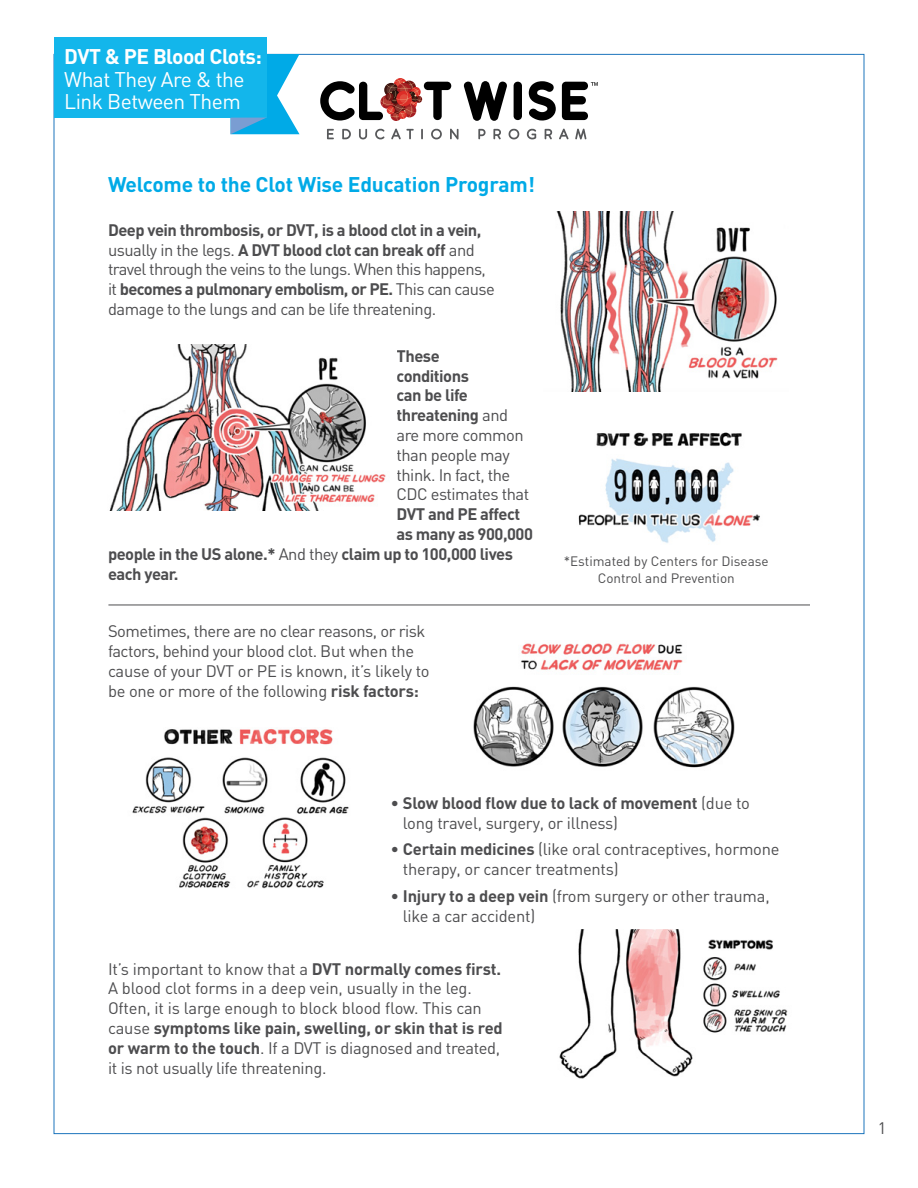
<style>
.page{position:relative;width:918px;height:1188px;background:#fff}
.page>*{position:absolute;margin:0;border:0;box-sizing:border-box;transform-origin:0 0}
.t1{font:700 21px "DIN";letter-spacing:-.01em;color:#00aae7}
.t2{font:21px/22.5px "DIN";letter-spacing:-.025em;color:#fff}
.t3{font:700 21px "DIN";letter-spacing:-.025em;color:#fff}
.t4{font:16.5px/19.8px "DIN";letter-spacing:-.02em;color:#4d4d4f}
.t5{font:16.5px/19.8px "DIN";letter-spacing:-.04em;color:#4d4d4f}
.t6{font:700 16.5px "DIN";letter-spacing:-.03em;color:#4d4d4f}
.t7{font:13.5px/16.2px "DIN";color:#4d4d4f;text-align:center}
.s1{font-weight:700}
.s2{font-weight:400}
</style>
<div class="page">
<svg style="left:327px;top:128px;width:259px;height:12px"></svg>
<svg style="left:320px;top:78px;width:278px;height:43px"></svg>
<img style="left:557px;top:212px;width:221px;height:179px">
<hr style="left:108px;top:605px;width:702px;height:1px;background:#4d4d4f">
<img style="left:109px;top:345px;width:277px;height:166px">
<img style="left:473px;top:643px;width:262px;height:125px">
<img style="left:132px;top:729px;width:217px;height:160px">
<div style="left:54px;top:37px;width:213px;height:81px;background:#13b6eb"></div>
<svg style="left:231px;top:54px;width:69px;height:80px"></svg>
<img style="left:559px;top:929px;width:229px;height:150px">
<img style="left:578px;top:432px;width:182px;height:111px">
<p class="t3" style="left:64px;top:43px;width:199px">DVT &amp; PE Blood Clots:</p>
<p class="t2" style="left:64px;top:67px;width:182px">What They Are &amp; the<br>Link Between Them</p>
<p class="t1" style="left:108px;top:171px;width:428px">Welcome to the Clot Wise Education Program!</p>
<p class="t5" style="left:108px;top:220px;width:388px"><span class="s1">Deep vein thrombosis, or DVT, is a blood clot in a vein, </span>usually in the legs. <span class="s1">A DVT blood clot can break off</span> and travel through the veins to the lungs. When this happens, it <span class="s1">becomes a pulmonary embolism, or PE.</span> This can cause damage to the lungs and can be life threatening.</p>
<p class="t4" style="left:397px;top:346px;width:134px"><span class="s1">These<br>conditions<br>can be life threatening</span> and are more common than people may think. In fact, the<br>CDC estimates that</p>
<p class="t6" style="left:397px;top:503px;width:125px">DVT and PE affect</p>
<p class="t6" style="left:397px;top:523px;width:138px">as many as 900,000</p>
<p class="t6" style="left:108px;top:543px;width:406px">people in the US alone.* <span class="s2">And they</span> claim up to 100,000 lives</p>
<p class="t6" style="left:108px;top:563px;width:72px">each year.</p>
<p class="t4" style="left:108px;top:621px;width:323px">Sometimes, there are no clear reasons, or risk factors, behind your blood clot. But when the cause of your DVT or PE is known, it’s likely to be one or more of the following <span class="s1">risk factors:</span></p>
<p class="t7" style="left:564px;top:553px;width:206px">*Estimated by Centers for Disease<br>Control and Prevention</p>
<p class="t4" style="left:403px;top:793px;width:348px;text-indent:-12px">• <span class="s1">Slow blood flow due to lack of movement</span> (due to long travel, surgery, or illness)</p>
<p class="t4" style="left:403px;top:839px;width:378px;text-indent:-12px">• <span class="s1">Certain medicines</span> (like oral contraceptives, hormone therapy, or cancer treatments)</p>
<p class="t4" style="left:403px;top:886px;width:368px;text-indent:-12px">• <span class="s1">Injury to a deep vein</span> (from surgery or other trauma, like a car accident)</p>
<p class="t4" style="left:108px;top:958px;width:396px">It’s important to know that a <span class="s1">DVT normally comes first.<br></span>A blood clot forms in a deep vein, usually in the leg.<br>Often, it is large enough to block blood flow. This can cause <span class="s1">symptoms like pain, swelling, or skin that is red or warm to the touch</span>. If a DVT is diagnosed and treated, it is not usually life threatening.</p>
<p class="t4" style="left:878px;top:1118px;width:10px">1</p>
</div>
